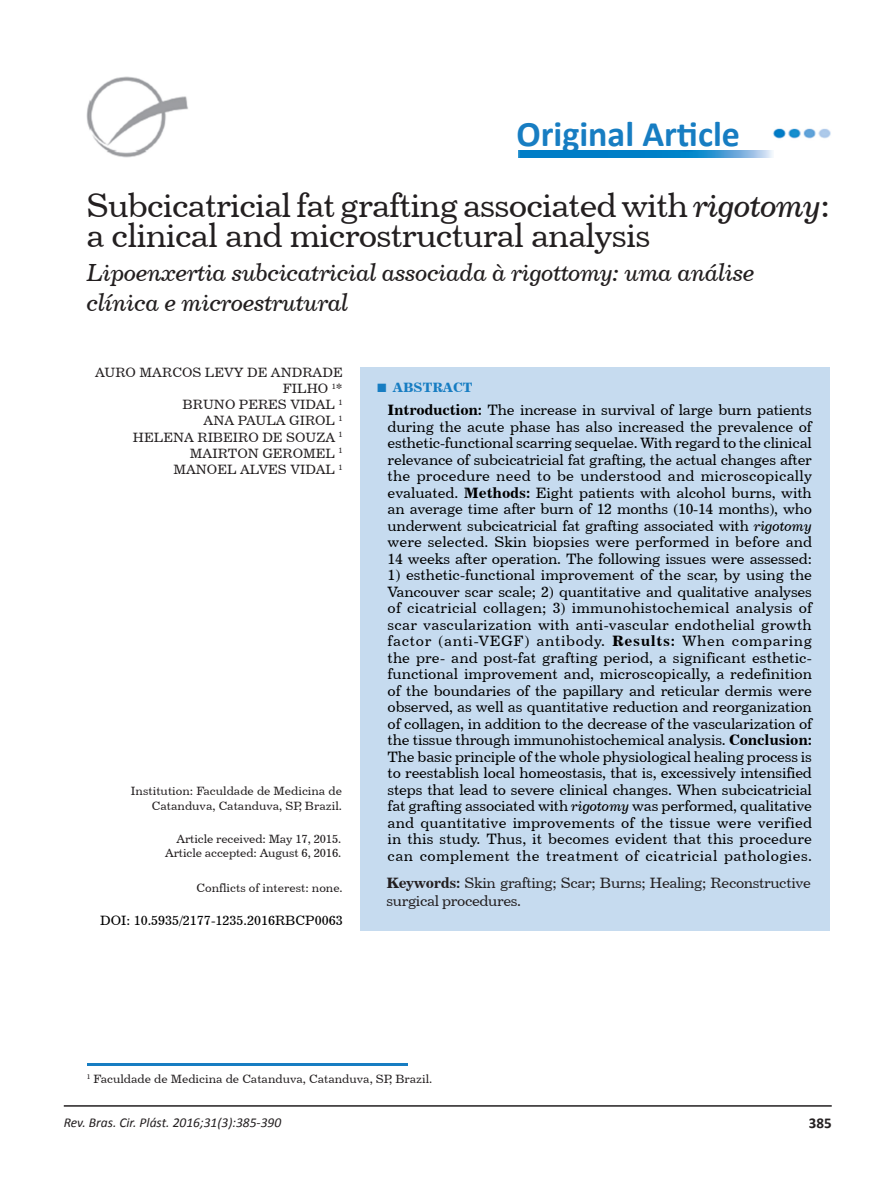
<style>
.page{position:relative;width:893px;height:1191px;background:#fff}
.page>*{position:absolute;margin:0;border:0;box-sizing:border-box;transform-origin:0 0}
.Gravata{font:700 36px "Calibri";color:#177dc2}
.Título{font:33.75px/30px "Century 731 BT Roman A";letter-spacing:-.025em;color:#231f20}
.Titulo_Ingles{font:24.75px/30px "Century 731 BT Italic A";letter-spacing:-.025em;color:#231f20}
.Abstract{font:15px/16.5px "Century 731 BT Roman A";letter-spacing:.005em;color:#000;text-align:justify}
.Key_words{font:15px/18px "Century 731 BT Roman A";letter-spacing:-.025em;color:#231f20}
.t1{font:700 15px "Calibri";color:#231f20}
.Autor{font:13.5px/16.2px "Century 731 BT Roman A";color:#231f20;text-align:right}
.t2{font:italic 13.5px "Calibri";color:#231f20}
.DOI{font:13.5px "Century 731 BT Roman A";color:#000}
.RESUMO{font:13.5px "Century 731 BT Bold A";color:#177dc2}
.Correspondencia{font:12px/14.4px "Century 731 BT Roman A";color:#231f20;text-align:right}
.Instituição{font:12px "Century 731 BT Roman A";color:#231f20}
.s1{font-family:"Century 731 BT Italic A"}
.s2{font-family:"Times New Roman";font-weight:700;font-size:18px}
.s3{font-family:"Century 731 BT Bold A"}
</style>
<div class="page">
<hr style="left:64px;top:1105px;width:768px;height:1px;background:#231f20">
<img style="left:87px;top:77px;width:101px;height:81px">
<div style="left:360px;top:366px;width:470px;height:564px;background:#c6dbef"></div>
<hr style="left:87px;top:1063px;width:320px;height:2px;background:#177dc2">
<img style="left:773px;top:128px;width:58px;height:11px">
<img style="left:519px;top:150px;width:254px;height:8px">
<p class="Gravata" style="left:516px;top:112px;width:225px">Original Article</p>
<p class="Título" style="left:86px;top:189px;width:745px">Subcicatricial fat grafting associated with <span class="s1">rigotomy</span>: a clinical and microstructural analysis</p>
<p class="Titulo_Ingles" style="left:87px;top:257px;width:670px">Lipoenxertia subcicatricial associada à rigottomy: uma análise clínica e microestrutural</p>
<p class="Autor" style="left:95px;top:364px;width:249px">AURO MARCOS LEVY DE ANDRADE<br>FILHO <sup>1</sup>*</p>
<p class="Autor" style="left:183px;top:396px;width:162px">BRUNO PERES VIDAL <sup>1</sup></p>
<p class="Autor" style="left:204px;top:412px;width:141px">ANA PAULA GIROL <sup>1</sup></p>
<p class="Autor" style="left:133px;top:428px;width:211px">HELENA RIBEIRO DE SOUZA <sup>1</sup></p>
<p class="Autor" style="left:190px;top:445px;width:154px">MAIRTON GEROMEL <sup>1</sup></p>
<p class="Autor" style="left:173px;top:461px;width:171px">MANOEL ALVES VIDAL <sup>1</sup></p>
<p class="Correspondencia" style="left:131px;top:783px;width:213px">Institution: Faculdade de Medicina de<br>Catanduva, Catanduva, SP, Brazil.</p>
<p class="Correspondencia" style="left:176px;top:831px;width:166px">Article received: May 17, 2015.</p>
<p class="Correspondencia" style="left:165px;top:845px;width:178px">Article accepted: August 6, 2016.</p>
<p class="Instituição" style="left:196px;top:880px;width:148px">Conflicts of interest: none.</p>
<p class="DOI" style="left:100px;top:911px;width:244px">DOI: 10.5935/2177-1235.2016RBCP0063</p>
<p class="RESUMO" style="left:376px;top:379px;width:98px"><span class="s2">■</span> ABSTRACT</p>
<p class="Abstract" style="left:388px;top:401px;width:426px"><span class="s3">Introduction:</span> The increase in survival of large burn patients during the acute phase has also increased the prevalence of esthetic-functional scarring sequelae. With regard to the clinical relevance of subcicatricial fat grafting, the actual changes after the procedure need to be understood and microscopically evaluated. <span class="s3">Methods:</span> Eight patients with alcohol burns, with an average time after burn of 12 months (10-14 months), who underwent subcicatricial fat grafting associated with <span class="s1">rigotomy </span>were selected. Skin biopsies were performed in before and 14 weeks after operation. The following issues were assessed:</p>
<p class="Abstract" style="left:388px;top:566px;width:426px">1) esthetic-functional improvement of the scar, by using the Vancouver scar scale; 2) quantitative and qualitative analyses of cicatricial collagen; 3) immunohistochemical analysis of scar vascularization with anti-vascular endothelial growth factor (anti-VEGF) antibody. <span class="s3">Results:</span> When comparing the pre- and post-fat grafting period, a significant esthetic&shy;functional improvement and, microscopically, a redefinition of the boundaries of the papillary and reticular dermis were observed, as well as quantitative reduction and reorganization of collagen, in addition to the decrease of the vascularization of the tissue through immunohistochemical analysis. <span class="s3">Conclusion:<br></span>The basic principle of the whole physiological healing process is to reestablish local homeostasis, that is, excessively intensified steps that lead to severe clinical changes. When subcicatricial fat grafting associated with <span class="s1">rigotomy</span> was performed, qualitative and quantitative improvements of the tissue were verified in this study. Thus, it becomes evident that this procedure can complement the treatment of cicatricial pathologies.</p>
<p class="Key_words" style="left:387px;top:873px;width:426px"><span class="s3">Keywords:</span> Skin grafting; Scar; Burns; Healing; Reconstructive surgical procedures.</p>
<p class="Instituição" style="left:87px;top:1071px;width:347px"><sup>1</sup> Faculdade de Medicina de Catanduva, Catanduva, SP, Brazil.</p>
<p class="t2" style="left:64px;top:1113px;width:219px">Rev. Bras. Cir. Plást. 2016;31(3):385-390</p>
<p class="t1" style="left:809px;top:1113px;width:24px">385</p>
</div>
